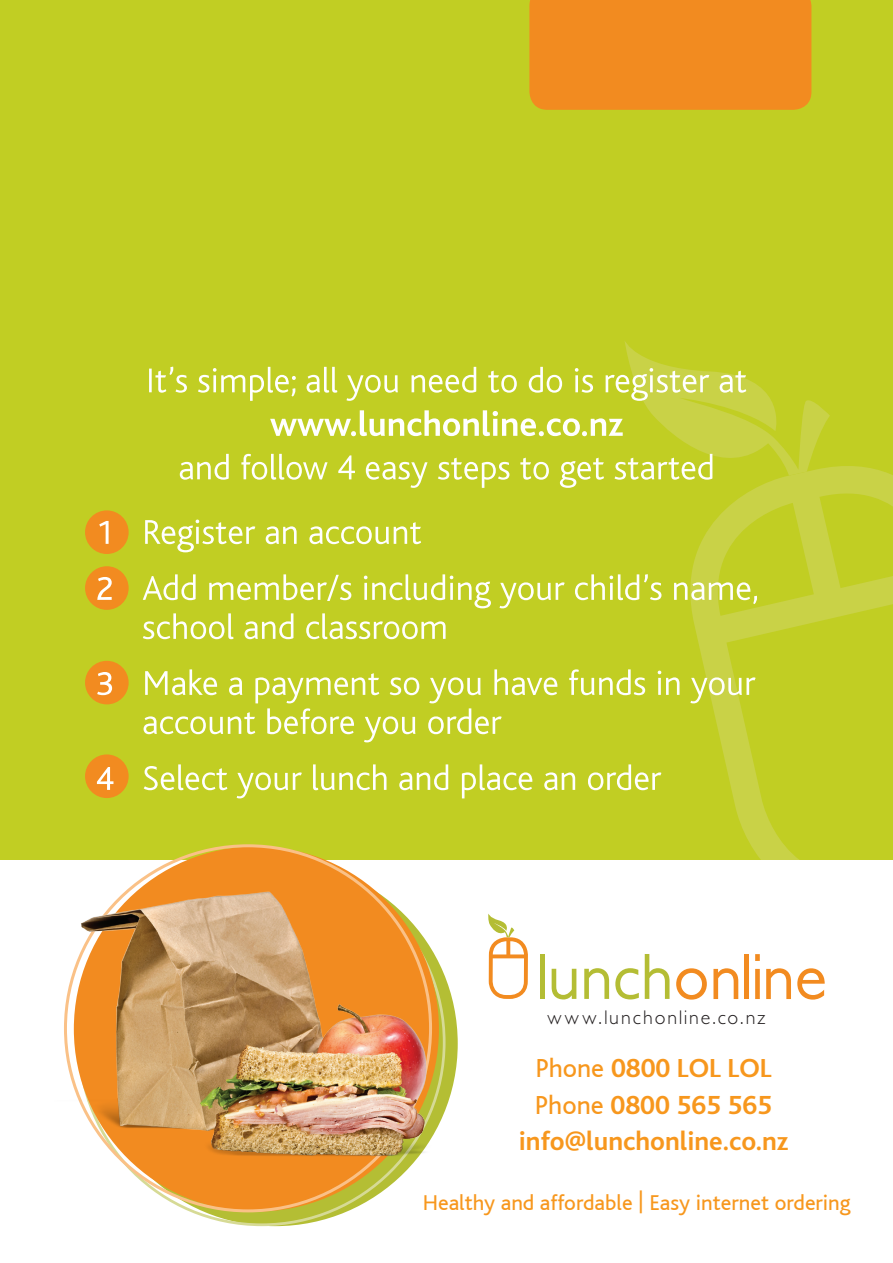
<style>
.page{position:relative;width:893px;height:1263px;background:#fff}
.page>*{position:absolute;margin:0;border:0;box-sizing:border-box;transform-origin:0 0}
.t1{font:700 27.45px/36.6px "Bliss";color:#f7971d;text-align:center}
.t2{font:22.5px "Bliss";color:#f7971d}
.t3{font:300 19.95px "Petita";letter-spacing:.1em;color:#231f20}
.s1{font-weight:400}
</style>
<div class="page">
<hr style="left:540px;top:954px;width:4px;height:45px;background:#b4bd34">
<svg style="left:552px;top:969px;width:24px;height:30px"></svg>
<svg style="left:584px;top:968px;width:25px;height:31px"></svg>
<svg style="left:615px;top:968px;width:24px;height:31px"></svg>
<svg style="left:645px;top:954px;width:24px;height:45px"></svg>
<svg style="left:521px;top:940px;width:7px;height:56px"></svg>
<svg style="left:676px;top:968px;width:31px;height:31px"></svg>
<svg style="left:713px;top:968px;width:25px;height:31px"></svg>
<hr style="left:745px;top:954px;width:4px;height:45px;background:#f28b20">
<svg style="left:755px;top:954px;width:5px;height:45px"></svg>
<svg style="left:766px;top:968px;width:25px;height:31px"></svg>
<svg style="left:797px;top:968px;width:28px;height:31px"></svg>
<div style="left:0;top:0;width:893px;height:859px;background:#c1ce23"></div>
<svg style="left:691px;top:466px;width:202px;height:393px"></svg>
<div style="left:74px;top:846px;width:365px;height:365px;background:#f28b20;border-radius:50%"></div>
<img style="left:64px;top:876px;width:457px;height:323px">
<div style="left:529px;top:0;width:282px;height:110px;background:#f28b20"></div>
<div style="left:85px;top:510px;width:44px;height:44px;background:#f28b20;border-radius:50%"></div>
<div style="left:85px;top:566px;width:44px;height:44px;background:#f28b20;border-radius:50%"></div>
<div style="left:85px;top:661px;width:44px;height:43px;background:#f28b20;border-radius:50%"></div>
<div style="left:85px;top:754px;width:44px;height:44px;background:#f28b20;border-radius:50%"></div>
<svg style="left:97px;top:764px;width:564px;height:34px"></svg>
<svg style="left:97px;top:669px;width:659px;height:73px"></svg>
<svg style="left:97px;top:574px;width:660px;height:65px"></svg>
<svg style="left:99px;top:520px;width:322px;height:32px"></svg>
<svg style="left:149px;top:342px;width:681px;height:146px"></svg>
<p class="t3" style="left:547px;top:1005px;width:219px">www.lunchonline.co.nz</p>
<p class="t1" style="left:519px;top:1050px;width:271px"><span class="s1">Phone</span> 0800 LOL LOL<br><span class="s1">Phone</span> 0800 565 565 info@lunchonline.co.nz</p>
<p class="t2" style="left:423px;top:1191px;width:430px">Healthy and affordable | Easy internet ordering</p>
</div>
